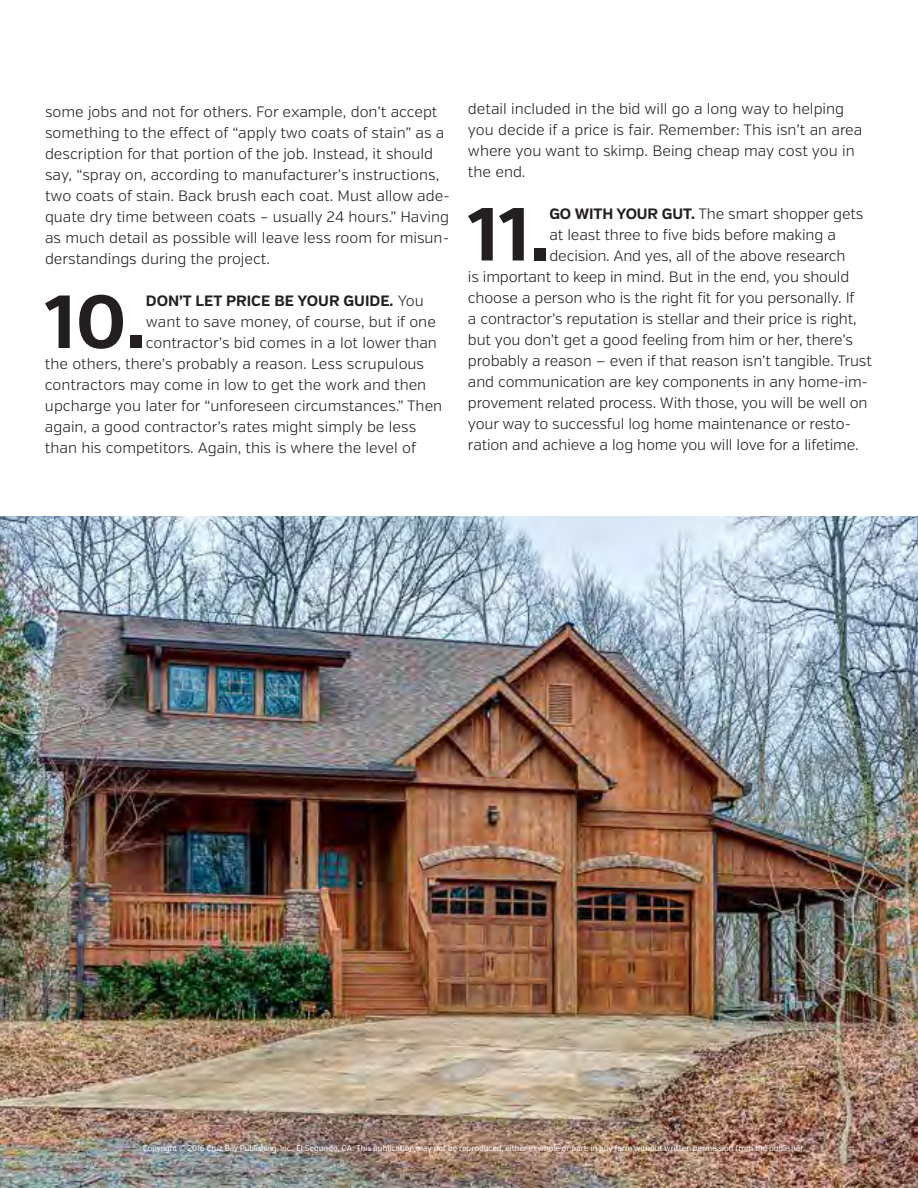
<style>
.page{position:relative;width:918px;height:1188px;background:#fff}
.page>*{position:absolute;margin:0;border:0;box-sizing:border-box;transform-origin:0 0}
.t1{font:700 75px "Verb";color:#231f20}
.t2{font:300 15px/21px "Verb";letter-spacing:-.005em;color:#231f20}
.t3{font:700 15px "Verb";color:#231f20}
.t4{font:8.25px "Verb Cond";color:#fff}
.s1{font-weight:300}
.s2{font-weight:700}
</style>
<div class="page">
<img style="left:0;top:516px;width:917px;height:672px">
<p class="t2" style="left:45px;top:101px;width:406px">some jobs and not for others. For example, don’t accept something to the effect of “apply two coats of stain” as a description for that portion of the job. Instead, it should say, “spray on, according to manufacturer’s instructions, two coats of stain. Back brush each coat. Must allow ade&shy;quate dry time between coats – usually 24 hours.” Having as much detail as possible will leave less room for misun&shy;derstandings during the project.</p>
<h1 class="t1" style="left:45px;top:276px;width:103px">10.</h1>
<p class="t3" style="left:146px;top:292px;width:279px">DON’T LET PRICE BE YOUR GUIDE. <span class="s1">You</span></p>
<p class="t2" style="left:146px;top:311px;width:292px">want to save money, of course, but if one</p>
<p class="t2" style="left:146px;top:332px;width:293px">contractor’s bid comes in a lot lower than</p>
<p class="t2" style="left:45px;top:353px;width:381px">the others, there’s probably a reason. Less scrupulous</p>
<p class="t2" style="left:45px;top:374px;width:383px">contractors may come in low to get the work and then</p>
<p class="t2" style="left:45px;top:395px;width:399px">upcharge you later for “unforeseen circumstances.” Then</p>
<p class="t2" style="left:45px;top:416px;width:373px">again, a good contractor’s rates might simply be less</p>
<p class="t2" style="left:45px;top:437px;width:373px">than his competitors. Again, this is where the level of</p>
<p class="t2" style="left:468px;top:98px;width:396px">detail included in the bid will go a long way to helping you decide if a price is fair. Remember: This isn’t an area where you want to skimp. Being cheap may cost you in the end.</p>
<h1 class="t1" style="left:468px;top:189px;width:83px">11.</h1>
<p class="t2" style="left:549px;top:203px;width:315px"><span class="s2">GO WITH YOUR GUT.</span> The smart shopper gets</p>
<p class="t2" style="left:549px;top:224px;width:288px">at least three to five bids before making a</p>
<p class="t2" style="left:549px;top:245px;width:298px">decision. And yes, all of the above research</p>
<p class="t2" style="left:468px;top:266px;width:383px">is important to keep in mind. But in the end, you should</p>
<p class="t2" style="left:468px;top:287px;width:388px">choose a person who is the right fit for you personally. If</p>
<p class="t2" style="left:468px;top:308px;width:390px">a contractor’s reputation is stellar and their price is right,</p>
<p class="t2" style="left:468px;top:329px;width:386px">but you don’t get a good feeling from him or her, there’s</p>
<p class="t2" style="left:468px;top:350px;width:405px">probably a reason — even if that reason isn’t tangible. Trust</p>
<p class="t2" style="left:468px;top:371px;width:402px">and communication are key components in any home-im-</p>
<p class="t2" style="left:468px;top:392px;width:401px">provement related process. With those, you will be well on</p>
<p class="t2" style="left:468px;top:413px;width:385px">your way to successful log home maintenance or resto-</p>
<p class="t2" style="left:468px;top:434px;width:392px">ration and achieve a log home you will love for a lifetime.</p>
<p class="t4" style="left:143px;top:1143px;width:663px">Copyright © 2016 Cruz Bay Publishing, Inc., El Segundo, CA. This publication may not be reproduced, either in whole or part, in any form without written permission from the publisher.</p>
</div>
